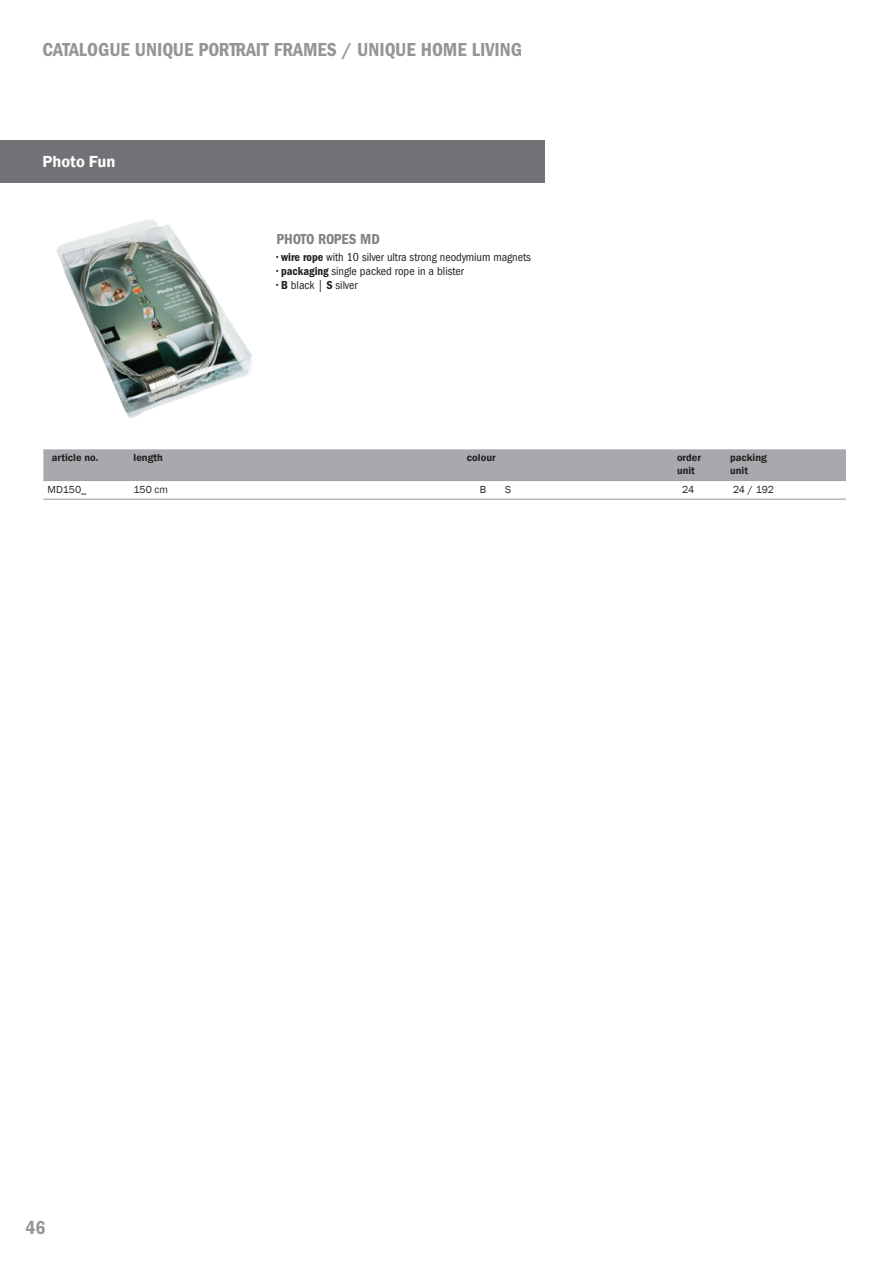
<style>
.page{position:relative;width:893px;height:1263px;background:#fff}
.page>*{position:absolute;margin:0;border:0;box-sizing:border-box;transform-origin:0 0}
.t1{font:19.5px "Franklin Gothic LT Pro Cn Dm";color:#939598}
.t2{font:600 16.5px "Franklin Gothic";color:#fff}
.t3{font:15px "Franklin Gothic LT Pro Cn Dm";color:#808285}
.t4{font:condensed 12px "Franklin Gothic LT Pro";color:#231f20}
.t5{font:600 10.5px/12.6px "Franklin Gothic";color:#231f20}
.t6{font:10.5px "Franklin Gothic";color:#231f20}
.s1{font-family:"Franklin Gothic LT Pro Cn Dm";font-stretch:normal}
</style>
<div class="page">
<hr style="left:43px;top:499px;width:65px;height:1px;background:#939598">
<svg style="left:108px;top:499px;width:17px;height:1px"></svg>
<hr style="left:125px;top:499px;width:80px;height:1px;background:#939598">
<hr style="left:205px;top:499px;width:80px;height:1px;background:#939598">
<hr style="left:285px;top:499px;width:91px;height:1px;background:#939598">
<hr style="left:376px;top:499px;width:91px;height:1px;background:#939598">
<svg style="left:467px;top:499px;width:166px;height:1px"></svg>
<hr style="left:633px;top:499px;width:41px;height:1px;background:#939598">
<hr style="left:674px;top:499px;width:49px;height:1px;background:#939598">
<svg style="left:723px;top:499px;width:54px;height:1px"></svg>
<hr style="left:777px;top:499px;width:69px;height:1px;background:#939598">
<img style="left:57px;top:220px;width:196px;height:199px">
<div style="left:43px;top:449px;width:803px;height:32px;background:#a8a9ad"></div>
<div style="left:0;top:140px;width:544px;height:43px;background:#717275"></div>
<h1 class="t1" style="left:43px;top:38px;width:481px">CATALOGUE UNIQUE PORTRAIT FRAMES / UNIQUE HOME LIVING</h1>
<h2 class="t2" style="left:43px;top:152px;width:75px">Photo Fun</h2>
<p class="t3" style="left:276px;top:231px;width:105px">PHOTO ROPES MD</p>
<p class="t4" style="left:276px;top:250px;width:256px"><span class="s1">• wire rope</span> with 10 silver ultra strong neodymium magnets</p>
<p class="t4" style="left:276px;top:264px;width:189px"><span class="s1">• packaging</span> single packed rope in a blister</p>
<p class="t4" style="left:276px;top:279px;width:83px"><span class="s1">• B</span> black | <span class="s1">S</span> silver</p>
<p class="t5" style="left:52px;top:451px;width:48px">article no.</p>
<p class="t5" style="left:134px;top:451px;width:31px">length</p>
<p class="t5" style="left:467px;top:451px;width:30px">colour</p>
<p class="t5" style="left:677px;top:451px;width:26px">order unit</p>
<p class="t5" style="left:730px;top:451px;width:38px">packing unit</p>
<p class="t6" style="left:48px;top:482px;width:40px">MD150_</p>
<p class="t6" style="left:134px;top:482px;width:36px">150 cm</p>
<p class="t6" style="left:480px;top:482px;width:8px">B</p>
<p class="t6" style="left:505px;top:482px;width:7px">S</p>
<p class="t6" style="left:682px;top:482px;width:13px">24</p>
<p class="t6" style="left:733px;top:482px;width:42px">24 / 192</p>
<h1 class="t1" style="left:26px;top:1216px;width:21px">46</h1>
</div>
